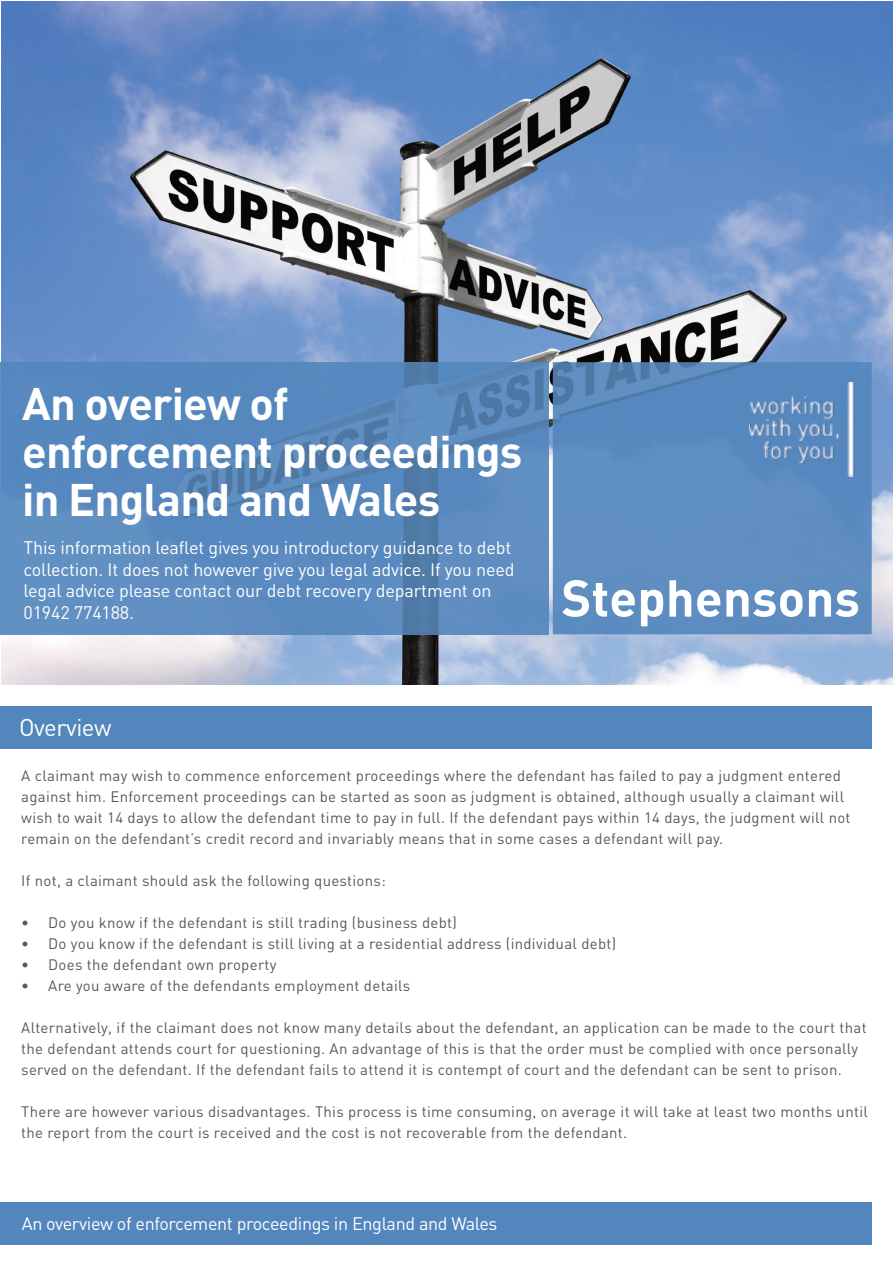
<style>
.page{position:relative;width:893px;height:1263px;background:#fff}
.page>*{position:absolute;margin:0;border:0;box-sizing:border-box;transform-origin:0 0}
.t1{font:700 51px "DIN";color:#fff}
.t2{font:700 45px/48px "DIN";letter-spacing:-.02em;color:#fff}
.t3{font:24px "DIN";letter-spacing:-.02em;color:#fff}
.t4{font:18px/21.6px "DIN";letter-spacing:-.01em;color:#fff}
.t5{font:15px/21px "DIN";letter-spacing:.02em;color:#57585a}
</style>
<div class="page">
<div style="left:0;top:1202px;width:872px;height:43px;background:#5286bd"></div>
<img style="left:2px;top:2px;width:891px;height:682px">
<hr style="left:0;top:362px;width:2px;height:272px;background:#6190c3">
<img style="left:2px;top:362px;width:547px;height:272px">
<img style="left:553px;top:362px;width:319px;height:272px">
<div style="left:0;top:706px;width:872px;height:42px;background:#5286bd"></div>
<img style="left:749px;top:382px;width:112px;height:94px">
<h2 class="t2" style="left:22px;top:377px;width:502px">An overiew of enforcement proceedings in England and Wales</h2>
<p class="t4" style="left:24px;top:536px;width:493px">This information leaflet gives you introductory guidance to debt collection. It does not however give you legal advice. If you need legal advice please contact our debt recovery department on 01942 774188.</p>
<h3 class="t3" style="left:19px;top:712px;width:94px">Overview</h3>
<h1 class="t1" style="left:561px;top:565px;width:300px">Stephensons</h1>
<p class="t5" style="left:21px;top:765px;width:831px">A claimant may wish to commence enforcement proceedings where the defendant has failed to pay a judgment entered against him. Enforcement proceedings can be started as soon as judgment is obtained, although usually a claimant will wish to wait 14 days to allow the defendant time to pay in full. If the defendant pays within 14 days, the judgment will not remain on the defendant’s credit record and invariably means that in some cases a defendant will pay.</p>
<p class="t5" style="left:21px;top:870px;width:366px">If not, a claimant should ask the following questions:</p>
<p class="t5" style="left:21px;top:912px;width:437px">• Do you know if the defendant is still trading (business debt)</p>
<p class="t5" style="left:21px;top:933px;width:596px">• Do you know if the defendant is still living at a residential address (individual debt)</p>
<p class="t5" style="left:21px;top:954px;width:257px">• Does the defendant own property</p>
<p class="t5" style="left:21px;top:975px;width:391px">• Are you aware of the defendants employment details</p>
<p class="t5" style="left:21px;top:1017px;width:847px">Alternatively, if the claimant does not know many details about the defendant, an application can be made to the court that the defendant attends court for questioning. An advantage of this is that the order must be complied with once personally served on the defendant. If the defendant fails to attend it is contempt of court and the defendant can be sent to prison.</p>
<p class="t5" style="left:21px;top:1101px;width:848px">There are however various disadvantages. This process is time consuming, on average it will take at least two months until the report from the court is received and the cost is not recoverable from the defendant.</p>
<p class="t4" style="left:22px;top:1212px;width:477px">An overview of enforcement proceedings in England and Wales</p>
</div>
